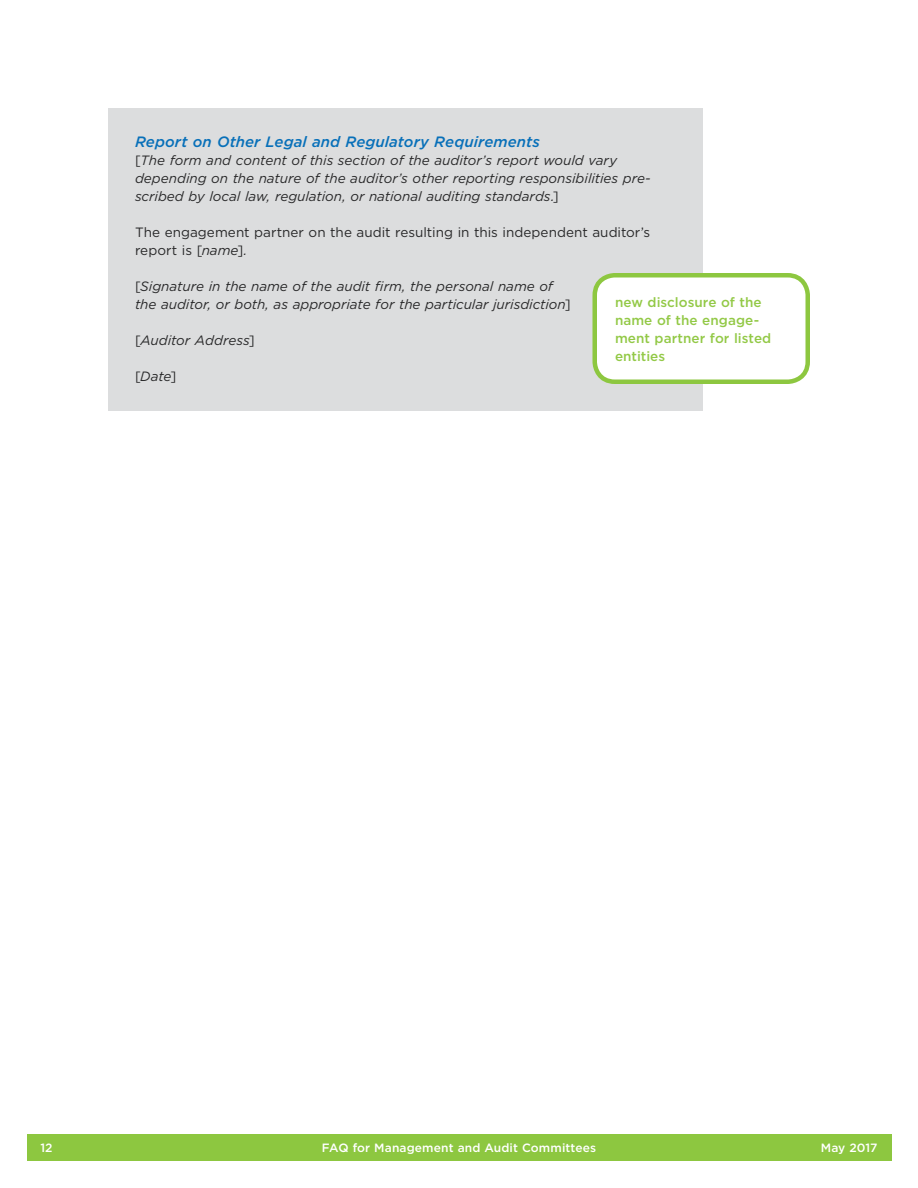
<style>
.page{position:relative;width:918px;height:1188px;background:#fff}
.page>*{position:absolute;margin:0;border:0;box-sizing:border-box;transform-origin:0 0}
.t1{font:italic 500 15px "Gotham";letter-spacing:.005em;color:#0870b9}
.t2{font:italic 13.5px/18px "Gotham";letter-spacing:-.005em;color:#282829}
.t3{font:13.5px/18px "Gotham";letter-spacing:.005em;color:#282829}
.t4{font:500 13.5px/18px "Gotham";letter-spacing:.005em;color:#93c947}
.t5{font:500 12px "Gotham";letter-spacing:.005em;color:#fff}
.s1{font-style:normal}
.s2{font-style:italic}
</style>
<div class="page">
<div style="left:108px;top:108px;width:594px;height:302px;background:#dcddde"></div>
<div style="left:595px;top:275px;width:213px;height:107px;background:#fff;border-radius:20px"></div>
<div style="left:593px;top:273px;width:217px;height:111px;border:4px solid #8dc740;border-radius:20px"></div>
<div style="left:27px;top:1134px;width:864px;height:27px;background:#8dc740"></div>
<p class="t1" style="left:135px;top:136px;width:406px">Report on Other Legal and Regulatory Requirements</p>
<p class="t2" style="left:135px;top:152px;width:517px"><span class="s1">[</span>The form and content of this section of the auditor’s report would vary depending on the nature of the auditor’s other reporting responsibilities pre&shy;scribed by local law, regulation, or national auditing standards.<span class="s1">]</span></p>
<p class="t3" style="left:135px;top:224px;width:517px">The engagement partner on the audit resulting in this independent auditor’s report is [<span class="s2">name</span>]<span class="s2">.</span></p>
<p class="t2" style="left:135px;top:278px;width:437px"><span class="s1">[</span>Signature in the name of the audit firm, the personal name of the auditor, or both, as appropriate for the particular jurisdiction<span class="s1">]</span></p>
<p class="t2" style="left:135px;top:332px;width:121px"><span class="s1">[</span>Auditor Address<span class="s1">]</span></p>
<p class="t2" style="left:135px;top:368px;width:43px"><span class="s1">[</span>Date<span class="s1">]</span></p>
<p class="t4" style="left:615px;top:294px;width:158px">new disclosure of the name of the engage&shy;ment partner for listed entities</p>
<p class="t5" style="left:41px;top:1144px;width:14px">12</p>
<p class="t5" style="left:322px;top:1144px;width:276px">FAQ for Management and Audit Committees</p>
<p class="t5" style="left:821px;top:1144px;width:58px">May 2017</p>
</div>
